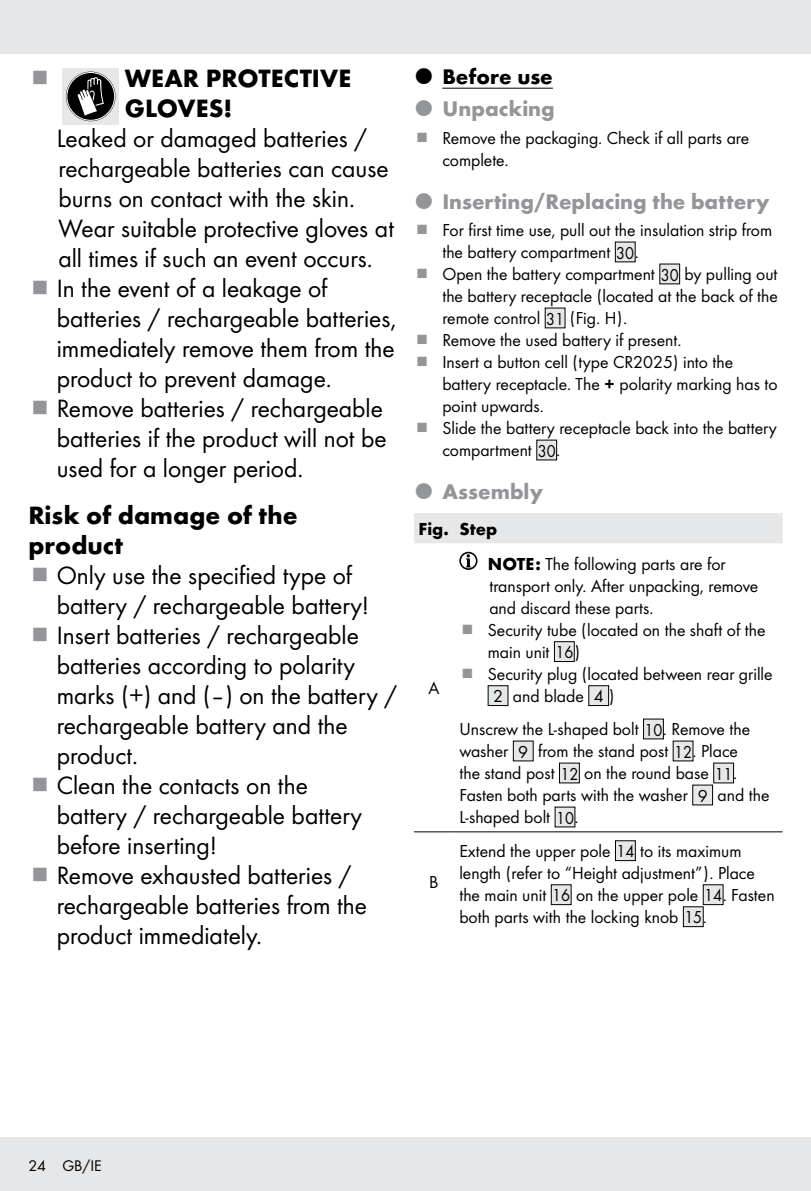
<style>
.page{position:relative;width:811px;height:1191px;background:#fff}
.page>*{position:absolute;margin:0;border:0;box-sizing:border-box;transform-origin:0 0}
.t1{font:26px/30px "Futura Boo";color:#000}
.t2{font:700 26px/30px "Futura";color:#000}
.t3{font:700 22px "Futura";color:#939598}
.t4{font:700 22px "Futura";color:#000}
.t5{font:18px/22px "Futura Boo";color:#000}
.t6{font:700 18px "Futura";letter-spacing:.005em;color:#000}
.t7{font:16px "Futura Boo";color:#000}
.s1{font-family:"Futura";font-weight:700}
</style>
<div class="page">
<div style="left:0;top:0;width:811px;height:54px;background:#e6e7e8"></div>
<div style="left:0;top:1137px;width:811px;height:54px;background:#e6e7e8"></div>
<div style="left:62px;top:68px;width:57px;height:57px;background:#e6e7e8"></div>
<svg style="left:66px;top:72px;width:50px;height:49px"></svg>
<hr style="left:442px;top:88px;width:111px;height:1px;background:#000">
<div style="left:615px;top:242px;width:20px;height:20px;background:#e6e7e8"></div>
<div style="left:615px;top:242px;width:20px;height:20px;border:1px solid #000"></div>
<div style="left:660px;top:264px;width:19px;height:20px;background:#e6e7e8"></div>
<div style="left:545px;top:308px;width:20px;height:20px;background:#e6e7e8"></div>
<div style="left:537px;top:440px;width:19px;height:20px;background:#e6e7e8"></div>
<div style="left:414px;top:513px;width:368px;height:30px;background:#e6e7e8"></div>
<hr style="left:414px;top:831px;width:40px;height:1px;background:#000">
<hr style="left:454px;top:831px;width:328px;height:1px;background:#000">
<div style="left:459px;top:552px;width:18px;height:18px;border:2px solid #000;border-radius:50%"></div>
<svg style="left:466px;top:554px;width:5px;height:13px"></svg>
<div style="left:554px;top:641px;width:20px;height:20px;background:#e6e7e8"></div>
<div style="left:554px;top:641px;width:20px;height:21px;border:1px solid #000"></div>
<div style="left:488px;top:685px;width:20px;height:20px;background:#e6e7e8"></div>
<div style="left:488px;top:685px;width:20px;height:21px;border:1px solid #000"></div>
<div style="left:589px;top:685px;width:19px;height:20px;background:#e6e7e8"></div>
<div style="left:588px;top:685px;width:21px;height:21px;border:1px solid #000"></div>
<div style="left:643px;top:719px;width:20px;height:20px;background:#e6e7e8"></div>
<div style="left:643px;top:718px;width:21px;height:21px;border:1px solid #000"></div>
<div style="left:513px;top:741px;width:20px;height:20px;background:#e6e7e8"></div>
<div style="left:673px;top:741px;width:20px;height:20px;background:#e6e7e8"></div>
<div style="left:559px;top:763px;width:20px;height:20px;background:#e6e7e8"></div>
<div style="left:559px;top:762px;width:21px;height:21px;border:1px solid #000"></div>
<div style="left:713px;top:763px;width:20px;height:20px;background:#e6e7e8"></div>
<div style="left:713px;top:762px;width:21px;height:21px;border:1px solid #000"></div>
<div style="left:692px;top:785px;width:20px;height:20px;background:#e6e7e8"></div>
<div style="left:692px;top:784px;width:21px;height:21px;border:1px solid #000"></div>
<div style="left:555px;top:807px;width:20px;height:20px;background:#e6e7e8"></div>
<div style="left:615px;top:840px;width:20px;height:20px;background:#e6e7e8"></div>
<div style="left:615px;top:840px;width:21px;height:21px;border:1px solid #000"></div>
<div style="left:551px;top:884px;width:20px;height:20px;background:#e6e7e8"></div>
<div style="left:551px;top:884px;width:20px;height:21px;border:1px solid #000"></div>
<div style="left:703px;top:884px;width:20px;height:20px;background:#e6e7e8"></div>
<div style="left:703px;top:884px;width:20px;height:21px;border:1px solid #000"></div>
<div style="left:683px;top:906px;width:20px;height:20px;background:#e6e7e8"></div>
<div style="left:683px;top:906px;width:20px;height:21px;border:1px solid #000"></div>
<h1 class="t2" style="left:125px;top:61px;width:228px">WEAR PROTECTIVE<br>GLOVES!</h1>
<p class="t1" style="left:57px;top:122px;width:341px">Leaked or damaged batteries / rechargeable batteries can cause burns on contact with the skin.<br>Wear suitable protective gloves at all times if such an event occurs.<br>In the event of a leakage of batteries / rechargeable batteries, immediately remove them from the product to prevent damage.<br>Remove batteries / rechargeable batteries if the product will not be used for a longer period.</p>
<h1 class="t2" style="left:28px;top:498px;width:271px">Risk of damage of the product</h1>
<p class="t1" style="left:57px;top:559px;width:342px">Only use the specified type of battery / rechargeable battery!<br>Insert batteries / rechargeable batteries according to polarity marks (+) and (–) on the battery / rechargeable battery and the product.<br>Clean the contacts on the<br>battery / rechargeable battery before inserting!<br>Remove exhausted batteries / rechargeable batteries from the product immediately.</p>
<p class="t4" style="left:442px;top:61px;width:112px">Before use</p>
<p class="t3" style="left:442px;top:92px;width:114px">Unpacking</p>
<p class="t5" style="left:442px;top:126px;width:308px">Remove the packaging. Check if all parts are complete.</p>
<p class="t3" style="left:442px;top:185px;width:329px">Inserting/Replacing the battery</p>
<p class="t5" style="left:442px;top:218px;width:337px">For first time use, pull out the insulation strip from the battery compartment 30.<br>Open the battery compartment 30 by pulling out the battery receptacle (located at the back of the remote control 31 (Fig. H).<br>Remove the used battery if present.<br>Insert a button cell (type CR2025) into the battery receptacle. The <span class="s1">+</span> polarity marking has to point upwards.<br>Slide the battery receptacle back into the battery compartment 30.</p>
<p class="t3" style="left:442px;top:476px;width:102px">Assembly</p>
<p class="t6" style="left:418px;top:515px;width:80px">Fig. Step</p>
<p class="t5" style="left:428px;top:676px;width:12px">A</p>
<p class="t5" style="left:429px;top:870px;width:11px">B</p>
<p class="t5" style="left:488px;top:552px;width:286px"><span class="s1">NOTE:</span> The following parts are for transport only. After unpacking, remove and discard these parts.<br>Security tube (located on the shaft of the main unit 16)<br>Security plug (located between rear grille<br>2 and blade 4 )</p>
<p class="t5" style="left:459px;top:717px;width:311px">Unscrew the L-shaped bolt 10. Remove the washer 9 from the stand post 12. Place<br>the stand post 12 on the round base 11.<br>Fasten both parts with the washer 9 and the L-shaped bolt 10.</p>
<p class="t5" style="left:459px;top:839px;width:317px">Extend the upper pole 14 to its maximum length (refer to “Height adjustment”). Place the main unit 16 on the upper pole 14. Fasten both parts with the locking knob 15.</p>
<p class="t7" style="left:28px;top:1155px;width:75px">24 GB/IE</p>
</div>
